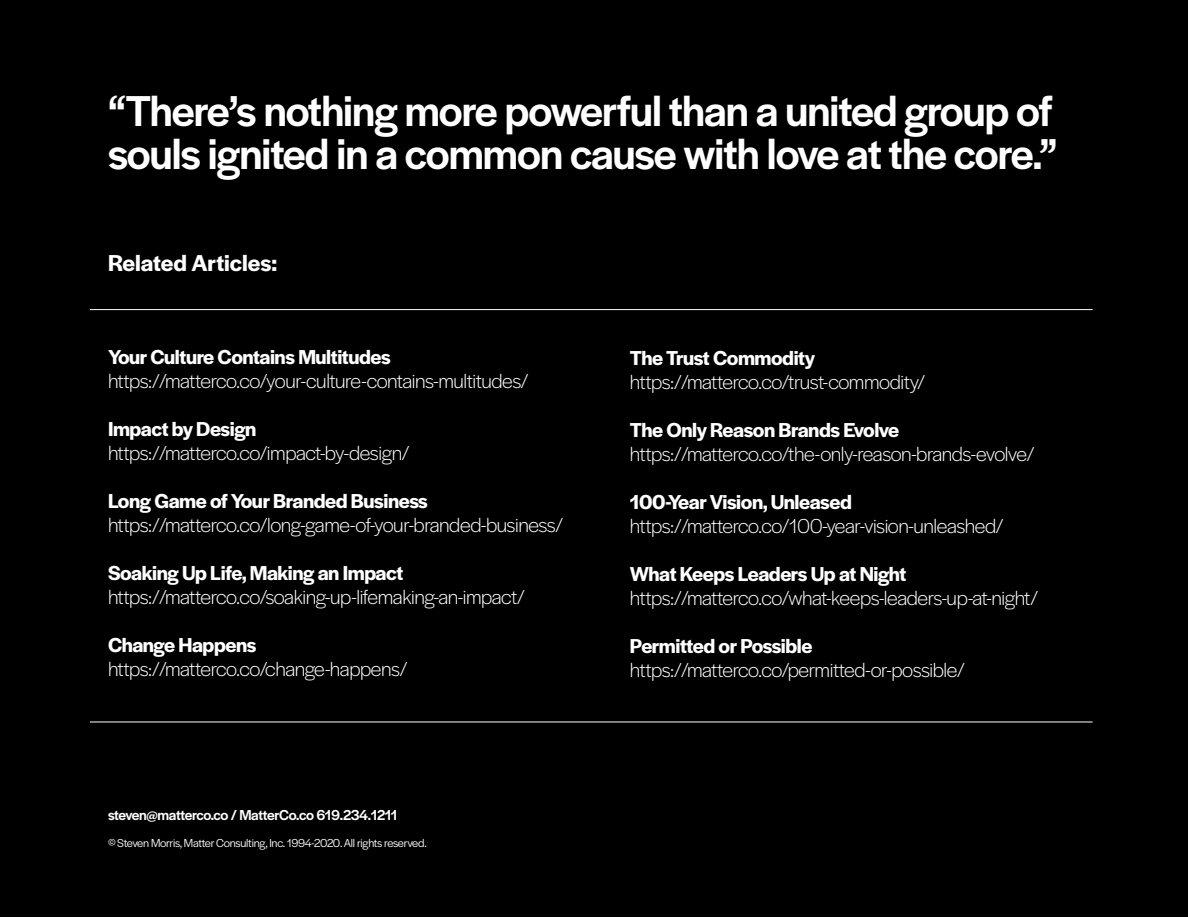
<style>
.page{position:relative;width:1188px;height:918px;background:#fff}
.page>*{position:absolute;margin:0;border:0;box-sizing:border-box;transform-origin:0 0}
.t1{font:500 45px/43.5px "Halyard Display";letter-spacing:-.02em;color:#fff}
.t2{font:600 24px "Halyard Display";color:#fff}
.t3{font:300 21px "Halyard Display";letter-spacing:-.02em;color:#fff}
.t4{font:600 21px "Halyard Display";letter-spacing:-.02em;color:#fff}
.t5{font:500 15px "Halyard Display";letter-spacing:-.025em;color:#fff}
.t6{font:12px "Halyard Display";letter-spacing:-.02em;color:#fff}
</style>
<div class="page">
<div style="left:0;top:0;width:1188px;height:916px;background:#000"></div>
<hr style="left:90px;top:309px;width:1003px;height:1px;background:#fff">
<hr style="left:90px;top:722px;width:1003px;height:1px;background:#fff">
<h1 class="t1" style="left:108px;top:87px;width:951px">“There’s nothing more powerful than a united group of souls ignited in a common cause with love at the core.”</h1>
<p class="t2" style="left:108px;top:246px;width:171px">Related Articles:</p>
<p class="t4" style="left:108px;top:342px;width:284px">Your Culture Contains Multitudes</p>
<p class="t3" style="left:108px;top:366px;width:422px">https://matterco.co/your-culture-contains-multitudes/</p>
<p class="t4" style="left:108px;top:414px;width:150px">Impact by Design</p>
<p class="t3" style="left:108px;top:438px;width:303px">https://matterco.co/impact-by-design/</p>
<p class="t4" style="left:108px;top:486px;width:321px">Long Game of Your Branded Business</p>
<p class="t3" style="left:108px;top:510px;width:457px">https://matterco.co/long-game-of-your-branded-business/</p>
<p class="t4" style="left:108px;top:558px;width:297px">Soaking Up Life, Making an Impact</p>
<p class="t3" style="left:108px;top:582px;width:418px">https://matterco.co/soaking-up-lifemaking-an-impact/</p>
<p class="t4" style="left:108px;top:630px;width:150px">Change Happens</p>
<p class="t3" style="left:108px;top:654px;width:301px">https://matterco.co/change-happens/</p>
<p class="t5" style="left:108px;top:805px;width:291px">steven@matterco.co / MatterCo.co 619.234.1211</p>
<p class="t6" style="left:108px;top:835px;width:320px">© Steven Morris, Matter Consulting, Inc. 1994-2020. All rights reserved.</p>
<p class="t4" style="left:630px;top:343px;width:187px">The Trust Commodity</p>
<p class="t3" style="left:630px;top:367px;width:297px">https://matterco.co/trust-commodity/</p>
<p class="t4" style="left:630px;top:415px;width:271px">The Only Reason Brands Evolve</p>
<p class="t3" style="left:630px;top:439px;width:406px">https://matterco.co/the-only-reason-brands-evolve/</p>
<p class="t4" style="left:630px;top:487px;width:223px">100-Year Vision, Unleased</p>
<p class="t3" style="left:630px;top:511px;width:375px">https://matterco.co/100-year-vision-unleashed/</p>
<p class="t4" style="left:630px;top:559px;width:278px">What Keeps Leaders Up at Night</p>
<p class="t3" style="left:630px;top:583px;width:410px">https://matterco.co/what-keeps-leaders-up-at-night/</p>
<p class="t4" style="left:630px;top:631px;width:184px">Permitted or Possible</p>
<p class="t3" style="left:630px;top:655px;width:336px">https://matterco.co/permitted-or-possible/</p>
</div>
